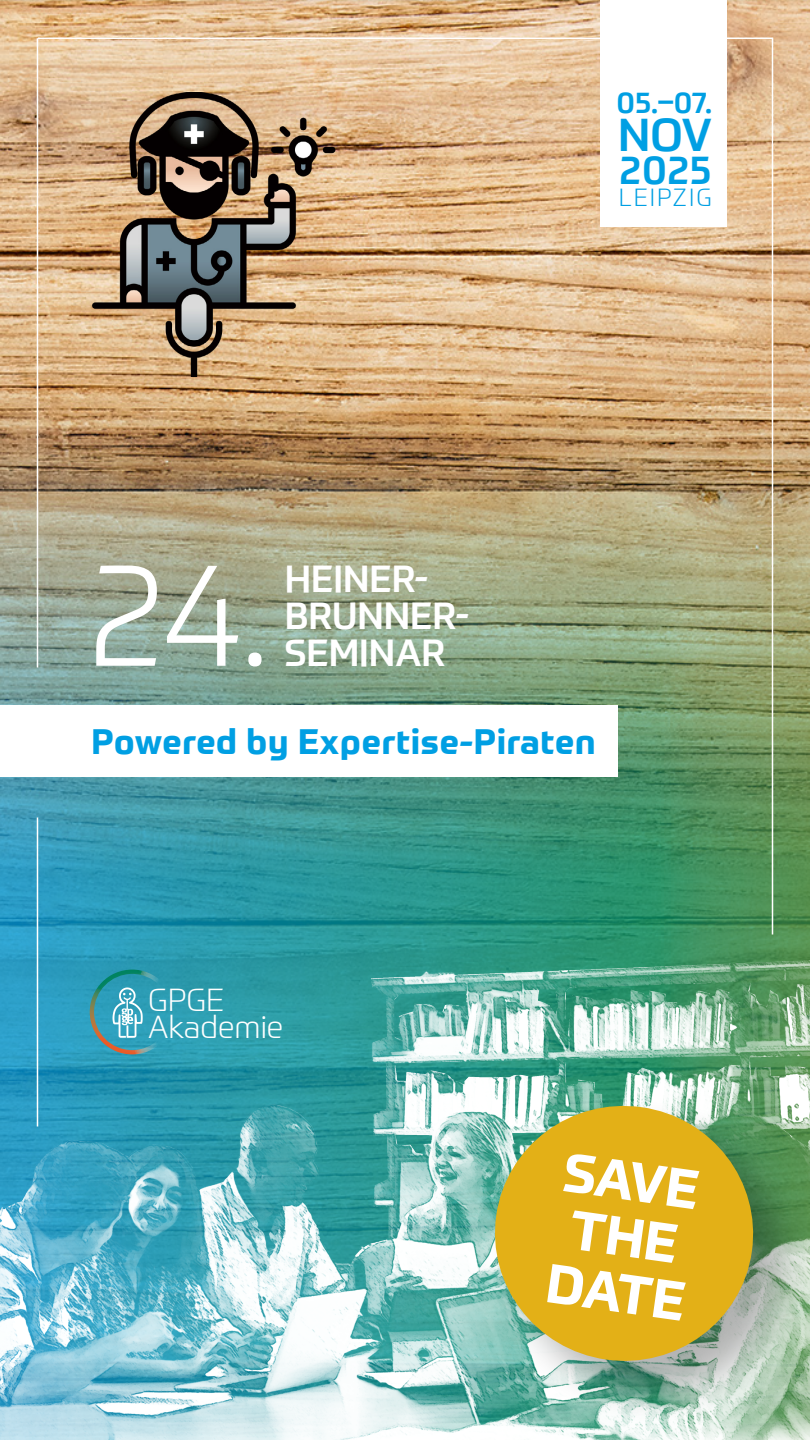
<style>
.page{position:relative;width:810px;height:1440px;background:#fff}
.page>*{position:absolute;margin:0;border:0;box-sizing:border-box;transform-origin:0 0}
.t1{font:300 147px "Prometo";color:#fff}
.t2{font:700 54px/56.2px "Prometo";color:#fff}
.t3{font:500 44.85px "Prometo";color:#009fe3}
.t4{font:500 39.67px "Prometo";color:#009fe3}
.t5{font:500 36.75px/36.8px "Prometo";color:#fff}
.t6{font:700 34.5px "Prometo";letter-spacing:.025em;color:#009fe3}
.t7{font:300 31.05px/27.4px "Prometo";color:#fff}
.t8{font:500 29.47px "Prometo";color:#009fe3}
.t9{font:300 24.15px "Prometo";letter-spacing:.08em;color:#009fe3}
</style>
<div class="page">
<img style="left:0;top:0;width:810px;height:935px">
<img style="left:0;top:935px;width:810px;height:505px">
<svg style="left:90px;top:970px;width:85px;height:84px;background:#42a1b2"></svg>
<hr style="left:37px;top:38px;width:1px;height:630px;background:#fff">
<hr style="left:37px;top:818px;width:1px;height:308px;background:#fff">
<hr style="left:772px;top:39px;width:1px;height:895px;background:#fff">
<hr style="left:38px;top:38px;width:735px;height:1px;background:#fff">
<div style="left:0;top:705px;width:618px;height:72px;background:#fff"></div>
<img style="left:88px;top:90px;width:256px;height:286px">
<div style="left:600px;top:0;width:127px;height:227px;background:#fff"></div>
<div style="left:488px;top:1099px;width:322px;height:327px;background:#000;opacity:.3"></div>
<svg style="left:486px;top:1097px;width:276px;height:273px;background:#c8b244"></svg>
<p class="t8" style="left:617px;top:84px;width:96px">05.–07.</p>
<p class="t3" style="left:618px;top:107px;width:95px">NOV</p>
<p class="t4" style="left:620px;top:145px;width:93px">2025</p>
<p class="t9" style="left:619px;top:183px;width:95px">LEIPZIG</p>
<h1 class="t1" style="left:88px;top:525px;width:181px">24.</h1>
<p class="t5" style="left:285px;top:560px;width:185px">HEINER-<br>BRUNNER-</p>
<p class="t5" style="left:285px;top:634px;width:162px">SEMINAR</p>
<p class="t6" style="left:92px;top:720px;width:505px">Powered by Expertise-Piraten</p>
<p class="t7" style="left:148px;top:986px;width:137px">GPGE<br>Akademie</p>
<h2 class="t2" style="left:566px;top:1143px;width:141px;rotate:8deg">SAVE<br>THE<br>DATE</h2>
</div>
